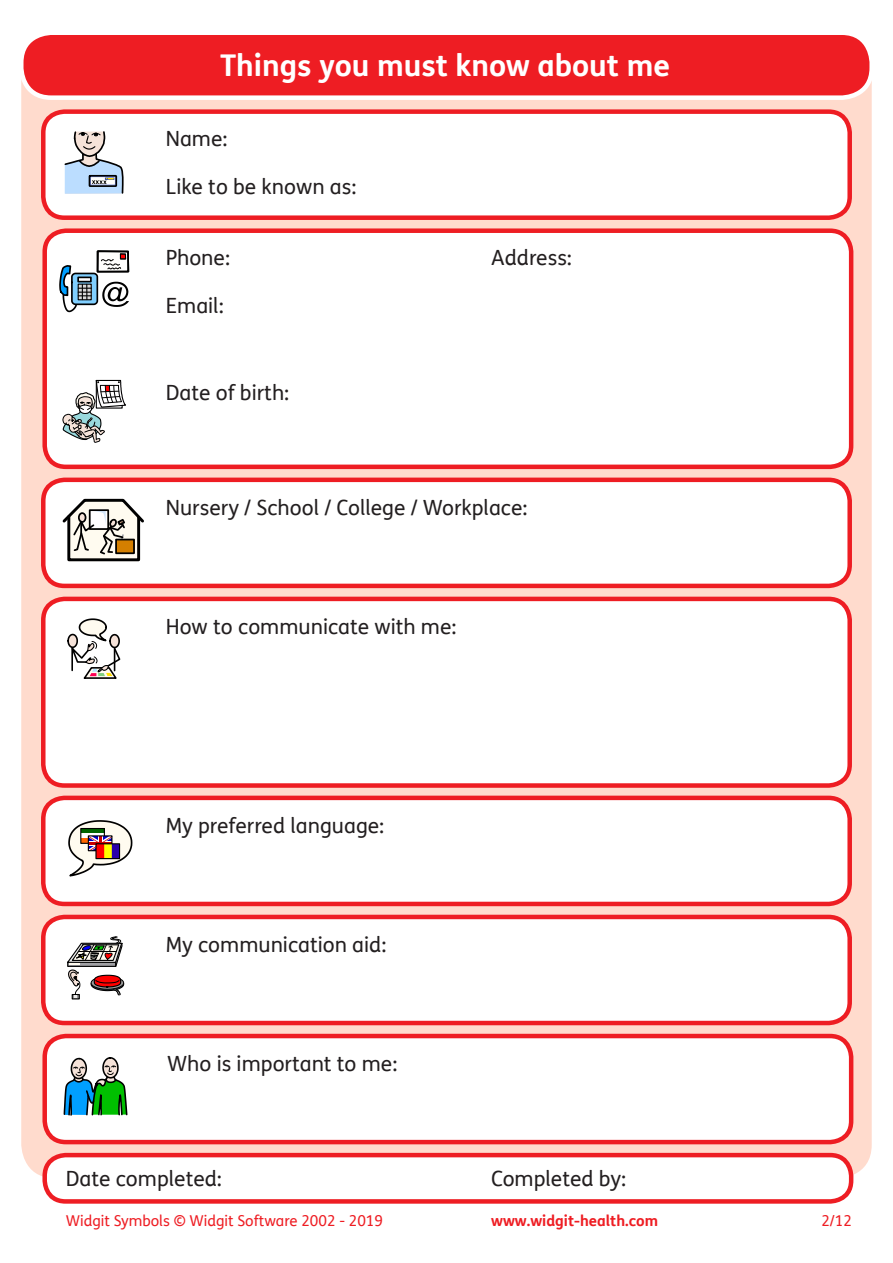
<style>
.page{position:relative;width:893px;height:1263px;background:#fff}
.page>*{position:absolute;margin:0;border:0;box-sizing:border-box;transform-origin:0 0}
.t1{font:700 30px "FS Me";color:#fff}
.t2{font:21px "FS Me";color:#231f20}
.t3{font:15px "FS Me";color:#ee1d23}
.t4{font:700 15px "FS Me";color:#ee1d23}
</style>
<div class="page">
<div style="left:21px;top:47px;width:851px;height:1131px;background:#ffdbcd;border-radius:34px"></div>
<div style="left:21px;top:33px;width:851px;height:65px;background:#ee1d23;border-radius:30px"></div>
<div style="left:19px;top:30px;width:855px;height:70px;border:4px solid #fff;border-radius:30px"></div>
<div style="left:45px;top:1155px;width:806px;height:46px;background:#fff;border-radius:21px"></div>
<div style="left:42px;top:1153px;width:811px;height:51px;border:4px solid #ee1d23;border-radius:21px"></div>
<div style="left:43px;top:112px;width:807px;height:106px;background:#fff;border-radius:21px"></div>
<div style="left:41px;top:109px;width:811px;height:111px;border:4px solid #ee1d23;border-radius:21px"></div>
<svg style="left:64px;top:131px;width:60px;height:63px"></svg>
<div style="left:45px;top:231px;width:806px;height:236px;background:#fff;border-radius:21px"></div>
<div style="left:42px;top:228px;width:811px;height:241px;border:4px solid #ee1d23;border-radius:21px"></div>
<svg style="left:59px;top:250px;width:71px;height:63px"></svg>
<svg style="left:62px;top:379px;width:64px;height:64px"></svg>
<div style="left:43px;top:599px;width:807px;height:186px;background:#fff;border-radius:21px"></div>
<div style="left:41px;top:597px;width:811px;height:191px;border:4px solid #ee1d23;border-radius:21px"></div>
<svg style="left:67px;top:618px;width:54px;height:61px"></svg>
<div style="left:43px;top:480px;width:807px;height:106px;background:#fff;border-radius:21px"></div>
<div style="left:41px;top:478px;width:811px;height:110px;border:4px solid #ee1d23;border-radius:21px"></div>
<svg style="left:62px;top:499px;width:82px;height:63px"></svg>
<div style="left:45px;top:1036px;width:806px;height:106px;background:#fff;border-radius:21px"></div>
<div style="left:42px;top:1034px;width:811px;height:110px;border:4px solid #ee1d23;border-radius:21px"></div>
<svg style="left:61px;top:1057px;width:67px;height:87px"></svg>
<div style="left:43px;top:798px;width:807px;height:106px;background:#fff;border-radius:21px"></div>
<div style="left:41px;top:796px;width:811px;height:110px;border:4px solid #ee1d23;border-radius:21px"></div>
<svg style="left:68px;top:820px;width:64px;height:57px"></svg>
<div style="left:95px;top:843px;width:25px;height:16px;border:1px solid #000"></div>
<div style="left:43px;top:917px;width:807px;height:106px;background:#fff;border-radius:21px"></div>
<div style="left:41px;top:915px;width:811px;height:110px;border:4px solid #ee1d23;border-radius:21px"></div>
<svg style="left:67px;top:936px;width:58px;height:64px"></svg>
<h1 class="t1" style="left:220px;top:43px;width:452px">Things you must know about me</h1>
<p class="t2" style="left:166px;top:125px;width:63px">Name:</p>
<p class="t2" style="left:166px;top:172px;width:192px">Like to be known as:</p>
<p class="t2" style="left:166px;top:244px;width:66px">Phone:</p>
<p class="t2" style="left:491px;top:244px;width:82px">Address:</p>
<p class="t2" style="left:166px;top:291px;width:59px">Email:</p>
<p class="t2" style="left:166px;top:379px;width:125px">Date of birth:</p>
<p class="t2" style="left:166px;top:493px;width:363px">Nursery / School / College / Workplace:</p>
<p class="t2" style="left:166px;top:612px;width:292px">How to communicate with me:</p>
<p class="t2" style="left:166px;top:811px;width:220px">My preferred language:</p>
<p class="t2" style="left:166px;top:930px;width:222px">My communication aid:</p>
<p class="t2" style="left:167px;top:1049px;width:232px">Who is important to me:</p>
<p class="t2" style="left:66px;top:1164px;width:158px">Date completed:</p>
<p class="t2" style="left:491px;top:1164px;width:136px">Completed by:</p>
<p class="t3" style="left:66px;top:1211px;width:319px">Widgit Symbols © Widgit Software 2002 - 2019</p>
<p class="t4" style="left:491px;top:1209px;width:168px">www.widgit-health.com</p>
<p class="t3" style="left:821px;top:1211px;width:32px">2/12</p>
</div>
